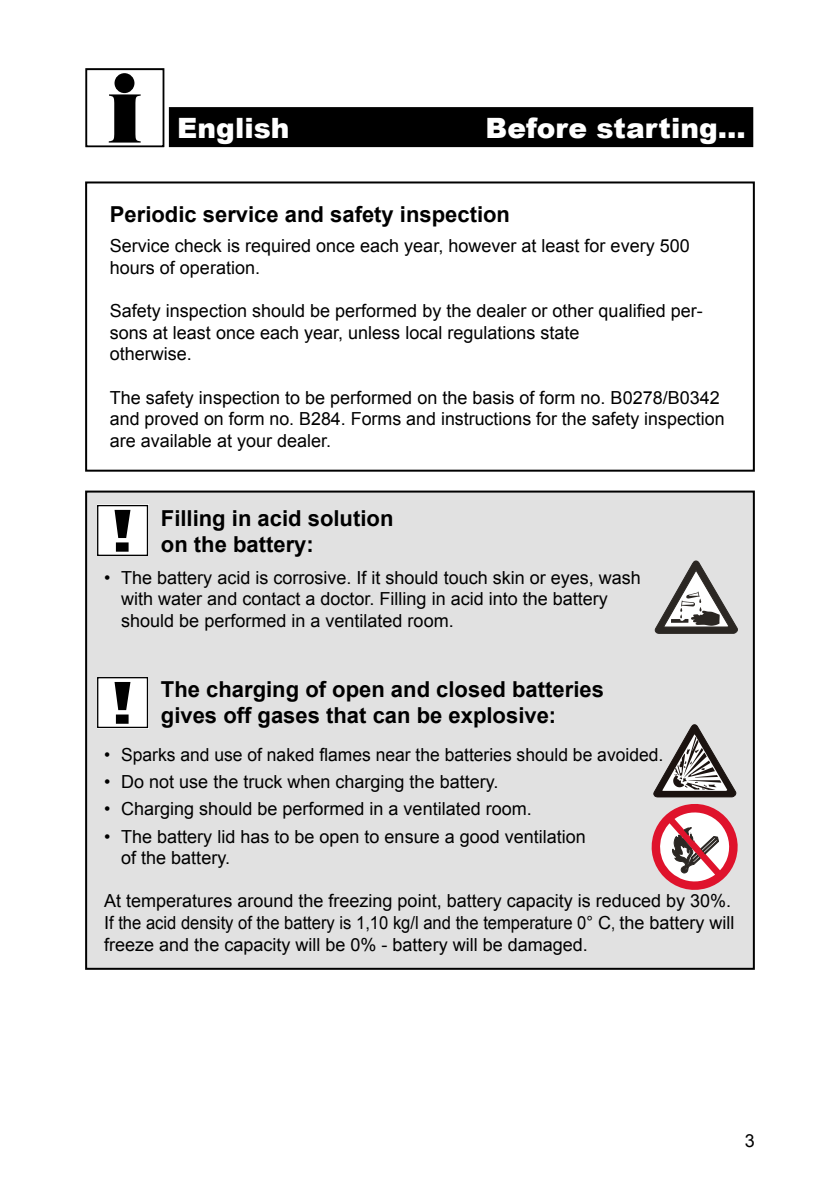
<style>
.page{position:relative;width:840px;height:1191px;background:#fff}
.page>*{position:absolute;margin:0;border:0;box-sizing:border-box;transform-origin:0 0}
.t1{font:900 28px "Arial";color:#fff}
.t2{font:700 22px/26.4px "Arial";color:#000}
.t3{font:18px/21.6px "Arial";color:#000}
</style>
<div class="page">
<div style="left:168px;top:107px;width:584px;height:40px;background:#000"></div>
<div style="left:85px;top:181px;width:669px;height:290px;border:2px solid #000"></div>
<div style="left:86px;top:491px;width:667px;height:477px;background:#e1e1e1"></div>
<div style="left:85px;top:490px;width:669px;height:479px;border:2px solid #000"></div>
<svg style="left:654px;top:560px;width:83px;height:74px"></svg>
<div style="left:98px;top:505px;width:49px;height:50px;background:#fff"></div>
<div style="left:97px;top:505px;width:51px;height:51px;border:1px solid #000"></div>
<svg style="left:114px;top:510px;width:16px;height:41px"></svg>
<div style="left:98px;top:677px;width:49px;height:50px;background:#fff"></div>
<div style="left:97px;top:677px;width:51px;height:51px;border:1px solid #000"></div>
<svg style="left:114px;top:682px;width:16px;height:42px"></svg>
<svg style="left:651px;top:724px;width:87px;height:166px"></svg>
<svg style="left:85px;top:68px;width:85px;height:80px"></svg>
<h1 class="t1" style="left:177px;top:110px;width:114px">English</h1>
<h1 class="t1" style="left:485px;top:110px;width:261px">Before starting...</h1>
<p class="t2" style="left:110px;top:202px;width:401px">Periodic service and safety inspection</p>
<p class="t3" style="left:110px;top:235px;width:581px">Service check is required once each year, however at least for every 500 hours of operation.</p>
<p class="t3" style="left:110px;top:300px;width:594px">Safety inspection should be performed by the dealer or other qualified per&shy;sons at least once each year, unless local regulations state<br>otherwise.</p>
<p class="t3" style="left:110px;top:386px;width:616px">The safety inspection to be performed on the basis of form no. B0278/B0342 and proved on form no. B284. Forms and instructions for the safety inspection are available at your dealer.</p>
<p class="t2" style="left:161px;top:505px;width:234px">Filling in acid solution on the battery:</p>
<p class="t3" style="left:121px;top:567px;width:521px;text-indent:-17px">• The battery acid is corrosive. If it should touch skin or eyes, wash with water and contact a doctor. Filling in acid into the battery should be performed in a ventilated room.</p>
<p class="t2" style="left:161px;top:676px;width:444px">The charging of open and closed batteries gives off gases that can be explosive:</p>
<p class="t3" style="left:104px;top:743px;width:560px">• Sparks and use of naked flames near the batteries should be avoided.</p>
<p class="t3" style="left:104px;top:771px;width:395px">• Do not use the truck when charging the battery.</p>
<p class="t3" style="left:104px;top:798px;width:429px">• Charging should be performed in a ventilated room.</p>
<p class="t3" style="left:121px;top:825px;width:466px;text-indent:-17px">• The battery lid has to be open to ensure a good ventilation of the battery.</p>
<p class="t3" style="left:104px;top:890px;width:631px">At temperatures around the freezing point, battery capacity is reduced by 30%.<br>If the acid density of the battery is 1,10 kg/l and the temperature 0° C, the battery will freeze and the capacity will be 0% - battery will be damaged.</p>
<p class="t3" style="left:744px;top:1130px;width:12px">3</p>
</div>
